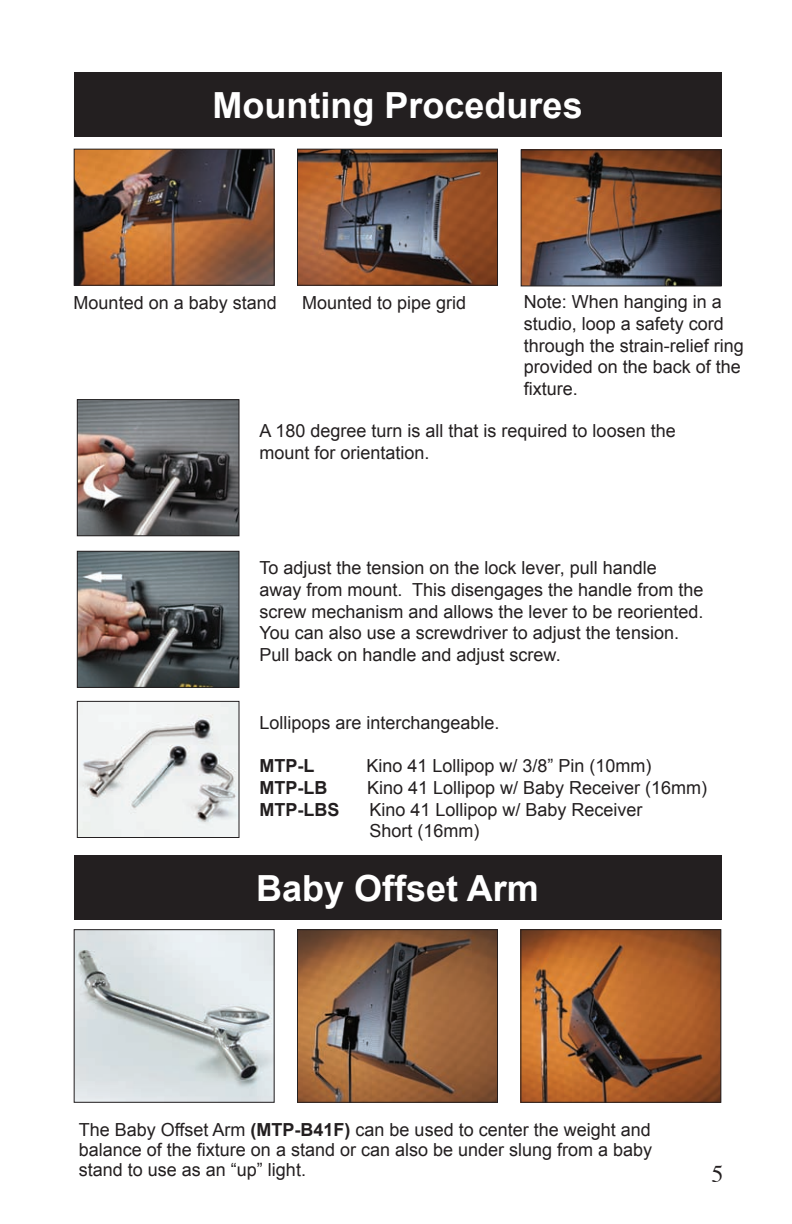
<style>
.page{position:relative;width:792px;height:1224px;background:#fff}
.page>*{position:absolute;margin:0;border:0;box-sizing:border-box;transform-origin:0 0}
.t1{font:700 36px "Arial";color:#fff}
.t2{font:24px "Times";color:#231f20}
.t3{font:18px/21.6px "Arial";color:#231f20}
.t4{font:700 18px "Arial";color:#231f20}
.s1{font-weight:700}
</style>
<div class="page">
<div style="left:74px;top:72px;width:648px;height:65px;background:#231f20"></div>
<div style="left:74px;top:855px;width:648px;height:65px;background:#231f20"></div>
<img style="left:76px;top:151px;width:197px;height:133px">
<div style="left:74px;top:149px;width:201px;height:137px;border:1px solid #231f20"></div>
<img style="left:299px;top:151px;width:197px;height:133px">
<div style="left:297px;top:149px;width:201px;height:137px;border:1px solid #231f20"></div>
<img style="left:299px;top:931px;width:197px;height:170px">
<div style="left:297px;top:929px;width:201px;height:174px;border:1px solid #231f20"></div>
<img style="left:523px;top:151px;width:197px;height:133px">
<div style="left:521px;top:149px;width:201px;height:137px;border:1px solid #231f20"></div>
<img style="left:522px;top:931px;width:197px;height:170px">
<div style="left:520px;top:929px;width:201px;height:174px;border:1px solid #231f20"></div>
<img style="left:79px;top:401px;width:159px;height:133px">
<div style="left:77px;top:399px;width:163px;height:137px;border:1px solid #231f20"></div>
<img style="left:79px;top:553px;width:159px;height:133px">
<div style="left:77px;top:551px;width:163px;height:137px;border:1px solid #231f20"></div>
<img style="left:79px;top:703px;width:159px;height:133px">
<div style="left:77px;top:701px;width:163px;height:137px;border:1px solid #231f20"></div>
<img style="left:76px;top:931px;width:197px;height:170px">
<div style="left:74px;top:929px;width:201px;height:174px;border:1px solid #231f20"></div>
<h1 class="t1" style="left:213px;top:82px;width:372px">Mounting Procedures</h1>
<p class="t3" style="left:74px;top:292px;width:205px">Mounted on a baby stand</p>
<p class="t3" style="left:302px;top:292px;width:166px">Mounted to pipe grid</p>
<p class="t3" style="left:524px;top:292px;width:222px">Note: When hanging in a studio, loop a safety cord through the strain-relief ring provided on the back of the fixture.</p>
<p class="t3" style="left:259px;top:420px;width:418px">A 180 degree turn is all that is required to loosen the mount for orientation.</p>
<p class="t3" style="left:259px;top:557px;width:446px">To adjust the tension on the lock lever, pull handle<br>away from mount. This disengages the handle from the screw mechanism and allows the lever to be reoriented.<br>You can also use a screwdriver to adjust the tension.<br>Pull back on handle and adjust screw.</p>
<p class="t3" style="left:259px;top:712px;width:242px">Lollipops are interchangeable.</p>
<p class="t4" style="left:259px;top:754px;width:56px">MTP-L</p>
<p class="t3" style="left:367px;top:756px;width:287px">Kino 41 Lollipop w/ 3/8” Pin (10mm)</p>
<p class="t4" style="left:259px;top:776px;width:69px">MTP-LB</p>
<p class="t3" style="left:367px;top:777px;width:342px">Kino 41 Lollipop w/ Baby Receiver (16mm)</p>
<p class="t4" style="left:259px;top:797px;width:81px">MTP-LBS</p>
<p class="t3" style="left:369px;top:799px;width:275px">Kino 41 Lollipop w/ Baby Receiver<br>Short (16mm)</p>
<h1 class="t1" style="left:256px;top:865px;width:284px">Baby Offset Arm</h1>
<p class="t3" style="left:79px;top:1120px;width:575px;line-height:20px;text-align:justify">The Baby Offset Arm <span class="s1">(MTP-B41F)</span> can be used to center the weight and balance of the fixture on a stand or can also be under slung from a baby stand to use as an “up” light.</p>
<h2 class="t2" style="left:712px;top:1152px;width:13px">5</h2>
</div>
